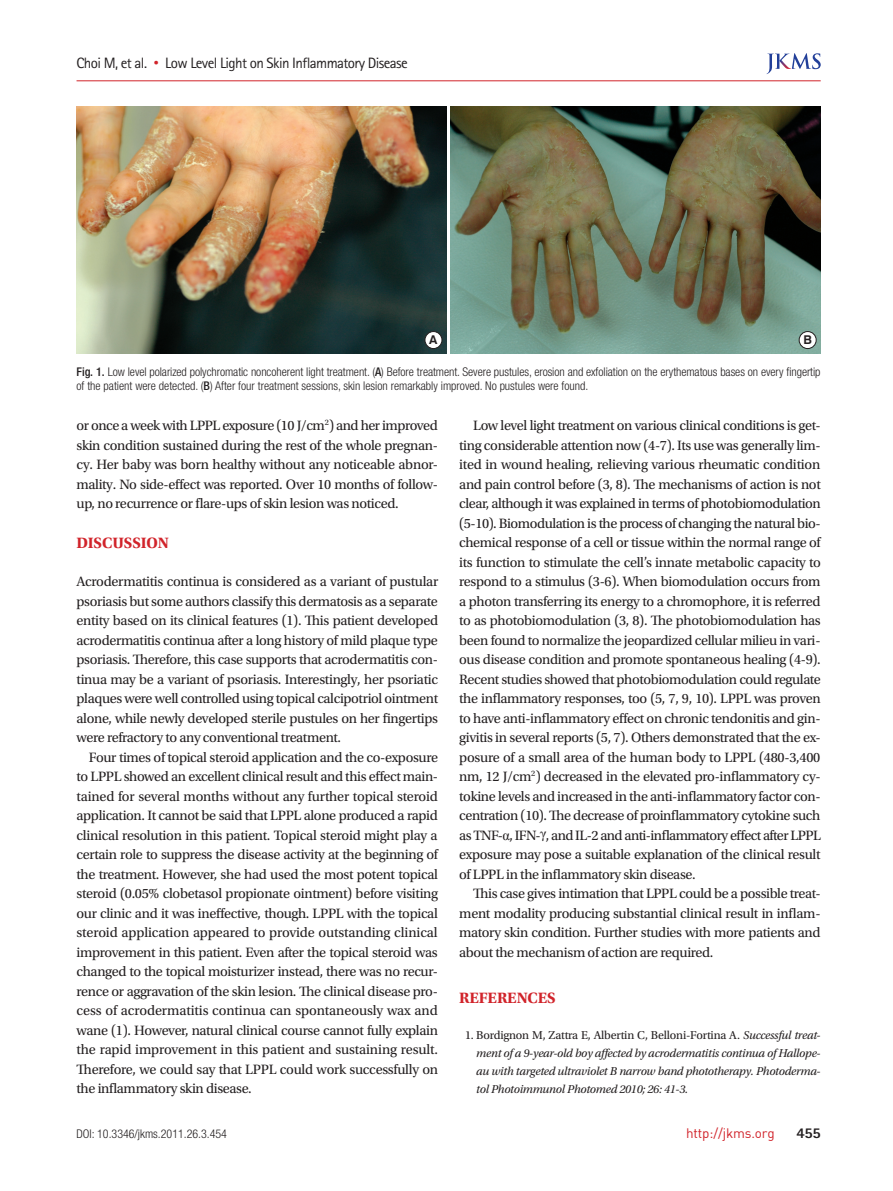
<style>
.page{position:relative;width:893px;height:1191px;background:#fff}
.page>*{position:absolute;margin:0;border:0;box-sizing:border-box;transform-origin:0 0}
.t1{font:700 15.75px "Utopia Std";letter-spacing:-.01em;color:#d1232a}
.t2{font:15px "Rotis Sans Serif Std";letter-spacing:-.04em;color:#231f20}
.t3{font:800 15px "Rotis Sans Serif Std";color:#231f20}
.t4{font:14.25px/19.5px "Utopia Std";letter-spacing:-.025em;color:#231f20;text-align:justify}
.t5{font:13.5px "Dinreg";letter-spacing:-.01em;color:#d1232a}
.t6{font:700 12.15px "Swiss 721 BT";color:#231f20}
.t7{font:300 condensed 12px/14.4px "Helvetica Neue LT Std";letter-spacing:-.005em;color:#231f20}
.t8{font:italic 12px/18px "Utopia Std";letter-spacing:-.02em;color:#231f20;text-align:justify}
.s1{font-family:"Dotum";color:#d1232a}
.s2{font-weight:500}
.s3{font-family:"Times New Roman"}
.s4{font-style:normal}
</style>
<div class="page">
<hr style="left:77px;top:80px;width:744px;height:1px;background:#d1232a">
<svg style="left:766px;top:53px;width:55px;height:21px"></svg>
<img style="left:77px;top:106px;width:369px;height:247px">
<img style="left:451px;top:106px;width:370px;height:247px">
<div style="left:425px;top:331px;width:17px;height:17px;background:#fff;border-radius:50%"></div>
<div style="left:425px;top:331px;width:17px;height:18px;border:1px solid #231f20;border-radius:50%"></div>
<div style="left:799px;top:331px;width:17px;height:17px;background:#fff;border-radius:50%"></div>
<div style="left:799px;top:331px;width:17px;height:18px;border:1px solid #231f20;border-radius:50%"></div>
<p class="t2" style="left:77px;top:54px;width:333px">Choi M, et al. <span class="s1">•</span> Low Level Light on Skin Inflammatory Disease</p>
<p class="t6" style="left:429px;top:332px;width:10px">A</p>
<p class="t6" style="left:803px;top:332px;width:10px">B</p>
<p class="t7" style="left:77px;top:364px;width:746px"><span class="s2">Fig. 1.</span> Low level polarized polychromatic noncoherent light treatment. (<span class="s2">A</span>) Before treatment. Severe pustules, erosion and exfoliation on the erythematous bases on every fingertip of the patient were detected. (<span class="s2">B</span>) After four treatment sessions, skin lesion remarkably improved. No pustules were found.</p>
<p class="t4" style="left:77px;top:416px;width:363px">or once a week with LPPL exposure (10 J/cm<sup>2</sup>) and her improved skin condition sustained during the rest of the whole pregnan&shy;cy. Her baby was born healthy without any noticeable abnor&shy;mality. No side-effect was reported. Over 10 months of follow&shy;up, no recurrence or flare-ups of skin lesion was noticed.</p>
<p class="t1" style="left:77px;top:534px;width:94px">DISCUSSION</p>
<p class="t4" style="left:77px;top:572px;width:363px">Acrodermatitis continua is considered as a variant of pustular psoriasis but some authors classify this dermatosis as a separate entity based on its clinical features (1). This patient developed acrodermatitis continua after a long history of mild plaque type psoriasis. Therefore, this case supports that acrodermatitis con&shy;tinua may be a variant of psoriasis. Interestingly, her psoriatic plaques were well controlled using topical calcipotriol ointment alone, while newly developed sterile pustules on her fingertips were refractory to any conventional treatment.</p>
<p class="t4" style="left:77px;top:748px;width:363px;text-indent:12px">Four times of topical steroid application and the co-exposure to LPPL showed an excellent clinical result and this effect main&shy;tained for several months without any further topical steroid application. It cannot be said that LPPL alone produced a rapid clinical resolution in this patient. Topical steroid might play a certain role to suppress the disease activity at the beginning of the treatment. However, she had used the most potent topical steroid (0.05% clobetasol propionate ointment) before visiting our clinic and it was ineffective, though. LPPL with the topical steroid application appeared to provide outstanding clinical improvement in this patient. Even after the topical steroid was changed to the topical moisturizer instead, there was no recur&shy;rence or aggravation of the skin lesion. The clinical disease pro&shy;cess of acrodermatitis continua can spontaneously wax and wane (1). However, natural clinical course cannot fully explain the rapid improvement in this patient and sustaining result.<br>Therefore, we could say that LPPL could work successfully on the inflammatory skin disease.</p>
<p class="t4" style="left:459px;top:416px;width:363px;text-indent:14px">Low level light treatment on various clinical conditions is get&shy;ting considerable attention now (4-7). Its use was generally lim&shy;ited in wound healing, relieving various rheumatic condition and pain control before (3, 8). The mechanisms of action is not clear, although it was explained in terms of photobiomodulation (5-10). Biomodulation is the process of changing the natural bio&shy;chemical response of a cell or tissue within the normal range of its function to stimulate the cell’s innate metabolic capacity to respond to a stimulus (3-6). When biomodulation occurs from a photon transferring its energy to a chromophore, it is referred to as photobiomodulation (3, 8). The photobiomodulation has been found to normalize the jeopardized cellular milieu in vari&shy;ous disease condition and promote spontaneous healing (4-9).<br>Recent studies showed that photobiomodulation could regulate the inflammatory responses, too (5, 7, 9, 10). LPPL was proven to have anti-inflammatory effect on chronic tendonitis and gin&shy;givitis in several reports (5, 7). Others demonstrated that the ex&shy;posure of a small area of the human body to LPPL (480-3,400 nm, 12 J/cm<sup>2</sup>) decreased in the elevated pro-inflammatory cy&shy;tokine levels and increased in the anti-inflammatory factor con&shy;centration (10). The decrease of proinflammatory cytokine such as TNF-<span class="s3">α</span>, IFN-<span class="s3">γ</span>, and IL-2 and anti-inflammatory effect after LPPL exposure may pose a suitable explanation of the clinical result of LPPL in the inflammatory skin disease.</p>
<p class="t4" style="left:459px;top:884px;width:363px;text-indent:14px">This case gives intimation that LPPL could be a possible treat&shy;ment modality producing substantial clinical result in inflam&shy;matory skin condition. Further studies with more patients and about the mechanism of action are required.</p>
<p class="t1" style="left:459px;top:988px;width:98px">REFERENCES</p>
<p class="t8" style="left:476px;top:1026px;width:346px;text-indent:-11px"><span class="s4">1. Bordignon M, Zattra E, Albertin C, Belloni-Fortina A.</span> Successful treat&shy;ment of a 9-year-old boy affected by acrodermatitis continua of Hallope&shy;au with targeted ultraviolet B narrow band phototherapy. Photoderma&shy;tol Photoimmunol Photomed 2010; 26: 41-3.</p>
<p class="t7" style="left:77px;top:1126px;width:152px">DOI: 10.3346/jkms.2011.26.3.454</p>
<p class="t5" style="left:686px;top:1124px;width:90px">http://jkms.org</p>
<p class="t3" style="left:796px;top:1123px;width:26px">455</p>
</div>
